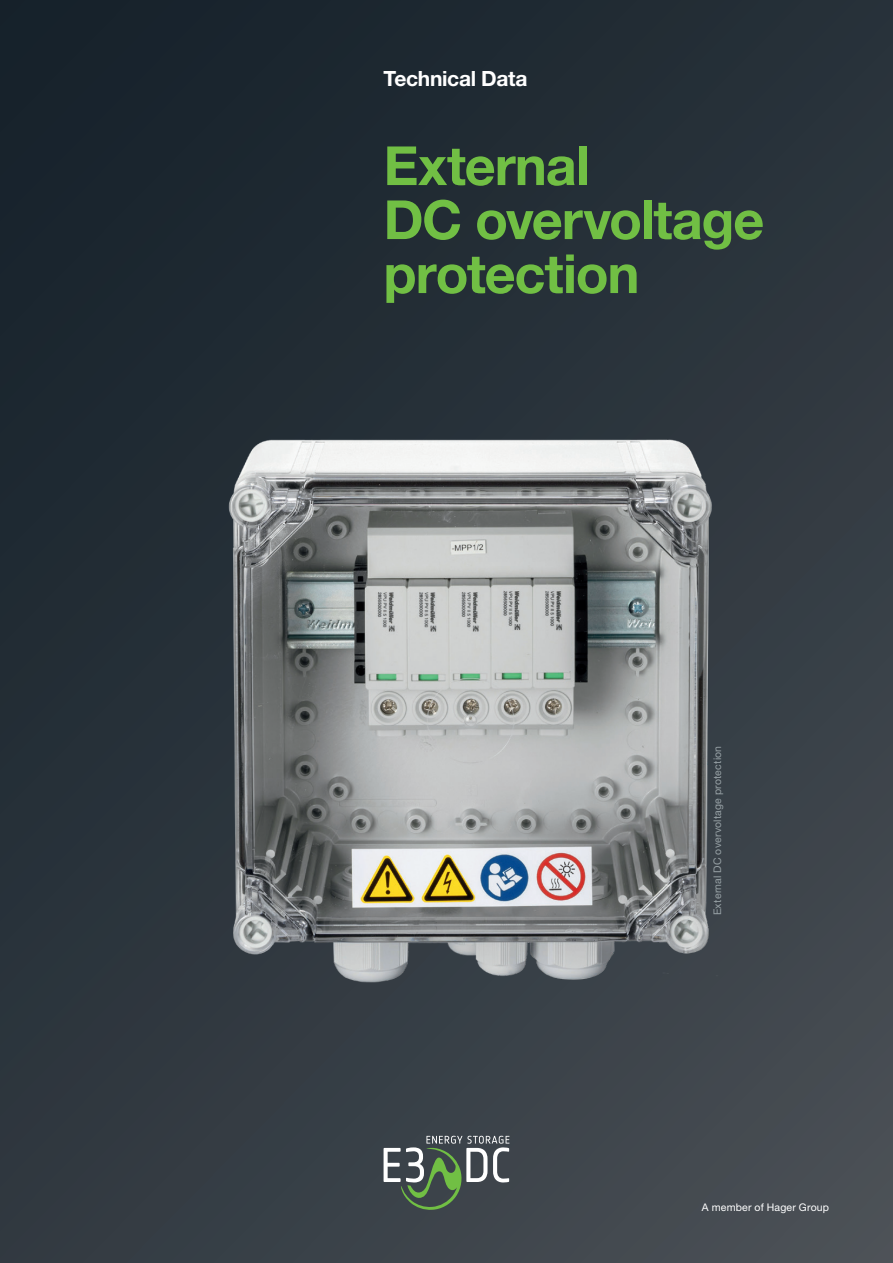
<style>
.page{position:relative;width:893px;height:1263px;background:#fff}
.page>*{position:absolute;margin:0;border:0;box-sizing:border-box;transform-origin:0 0}
.hager_Title_60pt_60pt_bold{font:700 54px/54px "Helvetica Neue LT Pro";letter-spacing:-.02em;color:#71bf44}
.t1{font:700 21px "Helvetica Neue LT Pro";letter-spacing:-.015em;color:#fff}
.hager_Marginal_notes_7pt_9pt_roman{font:10.5px "Helvetica Neue LT Pro";letter-spacing:.02em;color:#97a1a5}
.t2{font:10.5px "Helvetica Neue LT Pro";letter-spacing:.015em;color:#fff}
</style>
<div class="page">
<div style="left:0;top:0;width:893px;height:1263px;background:linear-gradient(to bottom,#1c2730,#3e444b)"></div>
<svg style="left:384px;top:1136px;width:125px;height:74px;background:#5c6962"></svg>
<img style="left:214px;top:365px;width:507px;height:693px">
<p class="t1" style="left:384px;top:66px;width:145px">Technical Data</p>
<p class="hager_Title_60pt_60pt_bold" style="left:384px;top:138px;width:382px">External<br>DC overvoltage protection</p>
<p class="hager_Marginal_notes_7pt_9pt_roman" style="left:711px;top:915px;width:171px;rotate:-90deg">External DC overvoltage protection</p>
<p class="t2" style="left:702px;top:1201px;width:129px">A member of Hager Group</p>
</div>
